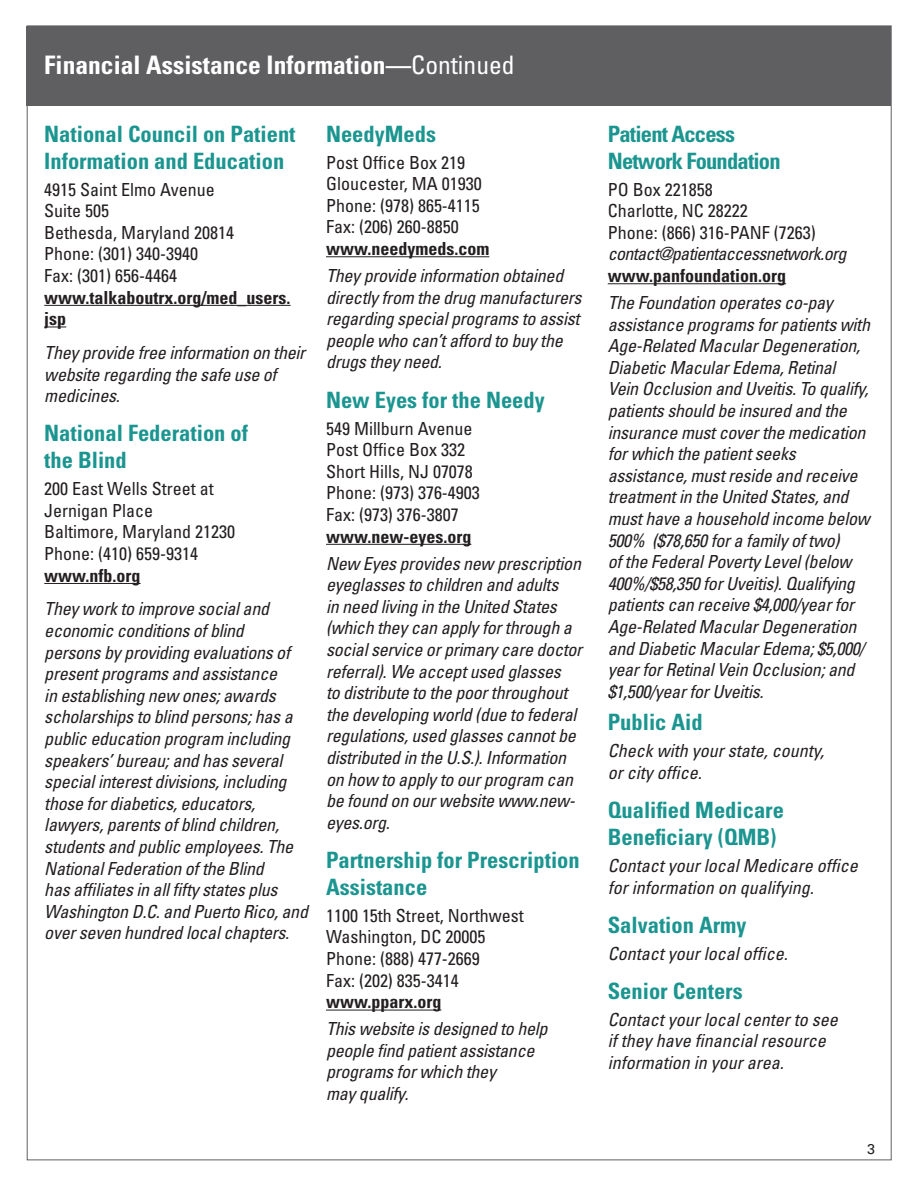
<style>
.page{position:relative;width:918px;height:1188px;background:#fff}
.page>*{position:absolute;margin:0;border:0;box-sizing:border-box;transform-origin:0 0}
.t1{font:700 condensed 25.5px "Univers LT Std";color:#fff}
.ITalic_description{font:700 condensed 22.5px/27px "Univers LT Std";color:#1b9590}
.ITalic_description-2{font:700 condensed 22.5px/27px "Univers LT Std";letter-spacing:-.035em;color:#1b9590}
.ITalic_description-3{font:italic condensed 18px/21.6px "Univers LT Std";letter-spacing:-.015em;color:#231f20}
.Body{font:condensed 18px/21.6px "Univers LT Std";color:#231f20}
.Body-2{font:700 condensed 18px/21.6px "Univers LT Std";color:#231f20}
.t2{font:14.25px "Univers LT Std";color:#231f20}
.s1{font-weight:400}
.s2{font-weight:700}
.s3{font-style:italic}
</style>
<div class="page">
<div style="left:26px;top:26px;width:865px;height:80px;background:#5f5f62"></div>
<hr style="left:44px;top:305px;width:247px;height:1px;background:#231f20">
<svg style="left:44px;top:327px;width:22px;height:1px"></svg>
<hr style="left:44px;top:583px;width:97px;height:1px;background:#231f20">
<hr style="left:326px;top:256px;width:163px;height:1px;background:#231f20">
<hr style="left:326px;top:544px;width:145px;height:1px;background:#231f20">
<hr style="left:326px;top:1010px;width:115px;height:1px;background:#231f20">
<hr style="left:608px;top:283px;width:178px;height:1px;background:#231f20">
<p class="t1" style="left:44px;top:50px;width:472px">Financial Assistance Information—<span class="s1">Continued</span></p>
<p class="ITalic_description" style="left:44px;top:120px;width:253px">National Council on Patient<br>Information and Education</p>
<p class="Body" style="left:44px;top:178px;width:172px">4915 Saint Elmo Avenue</p>
<p class="Body" style="left:44px;top:200px;width:66px">Suite 505</p>
<p class="Body" style="left:44px;top:221px;width:191px">Bethesda, Maryland 20814</p>
<p class="Body" style="left:44px;top:243px;width:155px">Phone: (301) 340-3940</p>
<p class="Body" style="left:44px;top:265px;width:134px">Fax: (301) 656-4464</p>
<p class="Body-2" style="left:44px;top:286px;width:248px">www.talkaboutrx.org/med_users. jsp</p>
<p class="ITalic_description-3" style="left:44px;top:342px;width:262px">They provide free information on their website regarding the safe use of medicines.</p>
<p class="ITalic_description" style="left:44px;top:420px;width:205px">National Federation of the Blind</p>
<p class="Body" style="left:44px;top:478px;width:171px">200 East Wells Street at<br>Jernigan Place</p>
<p class="Body" style="left:44px;top:521px;width:192px">Baltimore, Maryland 21230</p>
<p class="Body" style="left:44px;top:543px;width:155px">Phone: (410) 659-9314</p>
<p class="Body-2" style="left:44px;top:564px;width:98px">www.nfb.org</p>
<p class="ITalic_description-3" style="left:44px;top:598px;width:265px">They work to improve social and economic conditions of blind<br>persons by providing evaluations of present programs and assistance<br>in establishing new ones; awards scholarships to blind persons; has a public education program including speakers’ bureau; and has several special interest divisions, including those for diabetics, educators, lawyers, parents of blind children, students and public employees. The National Federation of the Blind<br>has affiliates in all fifty states plus Washington D.C. and Puerto Rico, and over seven hundred local chapters.</p>
<p class="ITalic_description" style="left:326px;top:120px;width:111px">NeedyMeds</p>
<p class="Body" style="left:326px;top:151px;width:165px">Post Office Box 219<br>Gloucester, MA 01930<br>Phone: (978) 865-4115<br>Fax: (206) 260-8850 <span class="s2">www.needymeds.com</span></p>
<p class="ITalic_description-3" style="left:326px;top:265px;width:257px">They provide information obtained directly from the drug manufacturers regarding special programs to assist people who can’t afford to buy the drugs they need.</p>
<p class="ITalic_description" style="left:326px;top:386px;width:220px">New Eyes for the Needy</p>
<p class="Body" style="left:326px;top:417px;width:148px">549 Millburn Avenue</p>
<p class="Body" style="left:326px;top:439px;width:140px">Post Office Box 332</p>
<p class="Body" style="left:326px;top:460px;width:148px">Short Hills, NJ 07078</p>
<p class="Body" style="left:326px;top:482px;width:155px">Phone: (973) 376-4903</p>
<p class="Body" style="left:326px;top:503px;width:134px">Fax: (973) 376-3807</p>
<p class="Body-2" style="left:326px;top:525px;width:147px">www.new-eyes.org</p>
<p class="ITalic_description-3" style="left:326px;top:552px;width:258px">New Eyes provides new prescription eyeglasses to children and adults<br>in need living in the United States (which they can apply for through a social service or primary care doctor referral). We accept used glasses<br>to distribute to the poor throughout the developing world (due to federal regulations, used glasses cannot be distributed in the U.S.). Information on how to apply to our program can be found on our website www.new&shy;eyes.org.</p>
<p class="ITalic_description" style="left:326px;top:846px;width:255px">Partnership for Prescription<br>Assistance</p>
<p class="Body" style="left:326px;top:904px;width:199px">1100 15th Street, Northwest</p>
<p class="Body" style="left:326px;top:926px;width:161px">Washington, DC 20005</p>
<p class="Body" style="left:326px;top:948px;width:155px">Phone: (888) 477-2669</p>
<p class="Body" style="left:326px;top:969px;width:134px">Fax: (202) 835-3414</p>
<p class="Body-2" style="left:326px;top:991px;width:117px">www.pparx.org</p>
<p class="ITalic_description-3" style="left:326px;top:1018px;width:223px">This website is designed to help people find patient assistance programs for which they<br>may qualify.</p>
<p class="ITalic_description-2" style="left:608px;top:120px;width:174px">Patient Access<br>Network Foundation</p>
<p class="Body" style="left:608px;top:178px;width:240px">PO Box 221858<br>Charlotte, NC 28222<br>Phone: (866) 316-PANF (7263) <span class="s3">contact@patientaccessnetwork.org </span><span class="s2">www.panfoundation.org</span></p>
<p class="ITalic_description-3" style="left:608px;top:292px;width:264px">The Foundation operates co-pay assistance programs for patients with Age-Related Macular Degeneration, Diabetic Macular Edema, Retinal Vein Occlusion and Uveitis. To qualify, patients should be insured and the insurance must cover the medication for which the patient seeks assistance, must reside and receive treatment in the United States, and must have a household income below 500% ($78,650 for a family of two)<br>of the Federal Poverty Level (below 400%/$58,350 for Uveitis). Qualifying patients can receive $4,000/year for Age-Related Macular Degeneration and Diabetic Macular Edema; $5,000/ year for Retinal Vein Occlusion; and $1,500/year for Uveitis.</p>
<p class="ITalic_description" style="left:608px;top:709px;width:97px">Public Aid</p>
<p class="ITalic_description-3" style="left:608px;top:740px;width:218px">Check with your state, county, or city office.</p>
<p class="ITalic_description" style="left:608px;top:796px;width:178px">Qualified Medicare<br>Beneficiary (QMB)</p>
<p class="ITalic_description-3" style="left:608px;top:855px;width:251px">Contact your local Medicare office for information on qualifying.</p>
<p class="ITalic_description" style="left:608px;top:911px;width:140px">Salvation Army</p>
<p class="ITalic_description-3" style="left:608px;top:942px;width:181px">Contact your local office.</p>
<p class="ITalic_description" style="left:608px;top:977px;width:136px">Senior Centers</p>
<p class="ITalic_description-3" style="left:608px;top:1009px;width:231px">Contact your local center to see if they have financial resource information in your area.</p>
<p class="t2" style="left:867px;top:1141px;width:9px">3</p>
</div>
